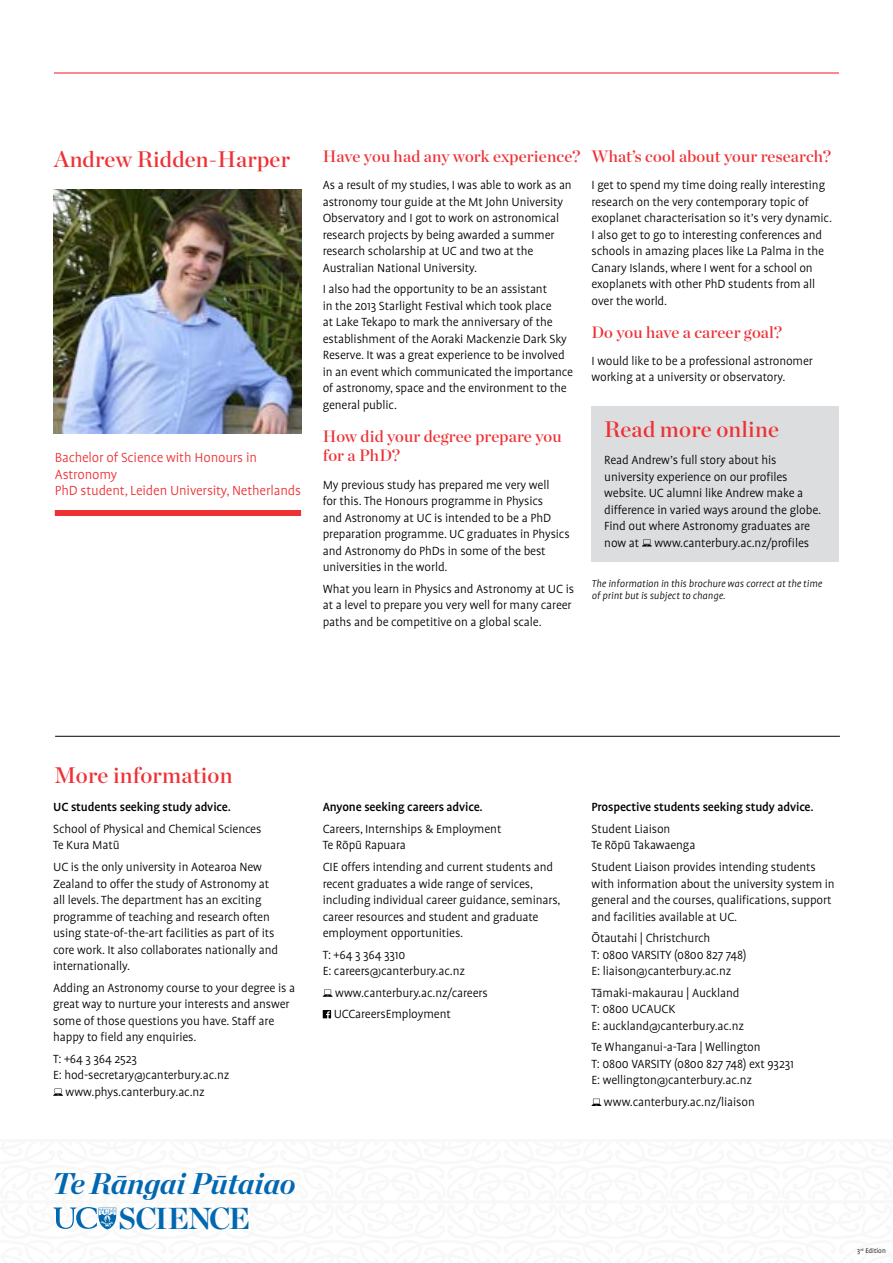
<style>
.page{position:relative;width:893px;height:1263px;background:#fff}
.page>*{position:absolute;margin:0;border:0;box-sizing:border-box;transform-origin:0 0}
.t1{font:700 30.3px "Chronicle Display";letter-spacing:-.06em;color:#0067b1}
.t2{font:italic 700 30px "Chronicle Display";letter-spacing:-.01em;color:#0067b1}
.t3{font:22.5px "Chronicle Display Semi";letter-spacing:.01em;color:#ee3135}
.t4{font:16.5px/19.5px "Chronicle Display Semi";letter-spacing:.01em;color:#ee3135}
.t5{font:300 15px/16.5px "Profile Pro";letter-spacing:-.01em;color:#ee3135}
.t6{font:300 13.5px/16.5px "Profile Pro";letter-spacing:-.01em;color:#000}
.t7{font:500 13.5px "Profile Pro";letter-spacing:-.01em;color:#000}
.t8{font:italic 300 11.25px/12px "Profile Pro";color:#000}
.t9{font:300 7.5px "Profile Pro";color:#000}
</style>
<div class="page">
<svg style="left:53px;top:1088px;width:10px;height:8px"></svg>
<svg style="left:323px;top:989px;width:10px;height:8px"></svg>
<svg style="left:323px;top:1010px;width:8px;height:8px"></svg>
<svg style="left:591px;top:1099px;width:10px;height:7px"></svg>
<div style="left:591px;top:406px;width:248px;height:156px;background:#dcddde"></div>
<svg style="left:642px;top:539px;width:10px;height:7px"></svg>
<hr style="left:54px;top:72px;width:785px;height:2px;background:#ee3135">
<hr style="left:55px;top:736px;width:785px;height:1px;background:#000">
<div style="left:55px;top:510px;width:246px;height:6px;background:#ee3135"></div>
<img style="left:53px;top:189px;width:248px;height:244px">
<svg style="left:53px;top:1207px;width:64px;height:23px"></svg>
<hr style="left:0;top:1139px;width:893px;height:3px;background:#f8f8f8">
<h3 class="t3" style="left:54px;top:141px;width:238px">Andrew Ridden-Harper</h3>
<p class="t5" style="left:55px;top:450px;width:248px">Bachelor of Science with Honours in<br>Astronomy<br>PhD student, Leiden University, Netherlands</p>
<p class="t4" style="left:323px;top:145px;width:259px">Have you had any work experience?</p>
<p class="t6" style="left:323px;top:177px;width:251px">As a result of my studies, I was able to work as an astronomy tour guide at the Mt John University Observatory and I got to work on astronomical research projects by being awarded a summer research scholarship at UC and two at the Australian National University.</p>
<p class="t6" style="left:323px;top:281px;width:252px">I also had the opportunity to be an assistant<br>in the 2013 Starlight Festival which took place<br>at Lake Tekapo to mark the anniversary of the establishment of the Aoraki Mackenzie Dark Sky Reserve. It was a great experience to be involved in an event which communicated the importance of astronomy, space and the environment to the general public.</p>
<p class="t4" style="left:323px;top:425px;width:240px">How did your degree prepare you for a PhD?</p>
<p class="t6" style="left:323px;top:477px;width:248px">My previous study has prepared me very well<br>for this. The Honours programme in Physics<br>and Astronomy at UC is intended to be a PhD preparation programme. UC graduates in Physics and Astronomy do PhDs in some of the best universities in the world.</p>
<p class="t6" style="left:323px;top:581px;width:253px">What you learn in Physics and Astronomy at UC is at a level to prepare you very well for many career paths and be competitive on a global scale.</p>
<p class="t4" style="left:591px;top:145px;width:241px">What’s cool about your research?</p>
<p class="t6" style="left:591px;top:177px;width:242px">I get to spend my time doing really interesting research on the very contemporary topic of exoplanet characterisation so it’s very dynamic.<br>I also get to go to interesting conferences and schools in amazing places like La Palma in the Canary Islands, where I went for a school on exoplanets with other PhD students from all over the world.</p>
<p class="t4" style="left:591px;top:321px;width:192px">Do you have a career goal?</p>
<p class="t6" style="left:591px;top:353px;width:223px">I would like to be a professional astronomer working at a university or observatory.</p>
<h3 class="t3" style="left:604px;top:411px;width:176px">Read more online</h3>
<p class="t6" style="left:604px;top:452px;width:218px">Read Andrew’s full story about his university experience on our profiles website. UC alumni like Andrew make a difference in varied ways around the globe.<br>Find out where Astronomy graduates are now at www.canterbury.ac.nz/profiles</p>
<p class="t8" style="left:592px;top:578px;width:232px">The information in this brochure was correct at the time of print but is subject to change.</p>
<h3 class="t3" style="left:54px;top:757px;width:180px">More information</h3>
<p class="t7" style="left:53px;top:799px;width:179px">UC students seeking study advice.</p>
<p class="t6" style="left:53px;top:821px;width:210px">School of Physical and Chemical Sciences<br>Te Kura Matū</p>
<p class="t6" style="left:53px;top:859px;width:226px">UC is the only university in Aotearoa New Zealand to offer the study of Astronomy at all levels. The department has an exciting programme of teaching and research often using state-of-the-art facilities as part of its core work. It also collaborates nationally and internationally.</p>
<p class="t6" style="left:53px;top:980px;width:243px">Adding an Astronomy course to your degree is a great way to nurture your interests and answer some of those questions you have. Staff are happy to field any enquiries.</p>
<p class="t6" style="left:53px;top:1051px;width:85px">T: +64 3 364 2523</p>
<p class="t6" style="left:53px;top:1067px;width:178px">E: hod-secretary@canterbury.ac.nz</p>
<p class="t6" style="left:66px;top:1084px;width:141px">www.phys.canterbury.ac.nz</p>
<p class="t7" style="left:323px;top:799px;width:162px">Anyone seeking careers advice.</p>
<p class="t6" style="left:323px;top:821px;width:180px">Careers, Internships &amp; Employment<br>Te Rōpū Rapuara</p>
<p class="t6" style="left:323px;top:859px;width:239px">CIE offers intending and current students and recent graduates a wide range of services, including individual career guidance, seminars, career resources and student and graduate employment opportunities.</p>
<p class="t6" style="left:323px;top:947px;width:144px">T: +64 3 364 3310<br>E: careers@canterbury.ac.nz</p>
<p class="t6" style="left:334px;top:982px;width:156px;line-height:21.6px">www.canterbury.ac.nz/careers<br>UCCareersEmployment</p>
<h2 class="t2" style="left:52px;top:1159px;width:245px">Te Rāngai Pūtaiao</h2>
<h1 class="t1" style="left:119px;top:1194px;width:133px">SCIENCE</h1>
<p class="t7" style="left:591px;top:799px;width:224px">Prospective students seeking study advice.</p>
<p class="t6" style="left:591px;top:821px;width:106px">Student Liaison<br>Te Rōpū Takawaenga</p>
<p class="t6" style="left:591px;top:859px;width:245px">Student Liaison provides intending students with information about the university system in general and the courses, qualifications, support and facilities available at UC.</p>
<p class="t6" style="left:591px;top:930px;width:157px">Ōtautahi | Christchurch<br>T: 0800 VARSITY (0800 827 748)<br>E: liaison@canterbury.ac.nz</p>
<p class="t6" style="left:591px;top:985px;width:154px">Tāmaki-makaurau | Auckland<br>T: 0800 UCAUCK<br>E: auckland@canterbury.ac.nz</p>
<p class="t6" style="left:591px;top:1039px;width:204px">Te Whanganui-a-Tara | Wellington<br>T: 0800 VARSITY (0800 827 748) ext 93231<br>E: wellington@canterbury.ac.nz</p>
<p class="t6" style="left:604px;top:1094px;width:152px">www.canterbury.ac.nz/liaison</p>
<p class="t9" style="left:857px;top:1247px;width:30px">3<sup>rd</sup> Edition</p>
</div>
